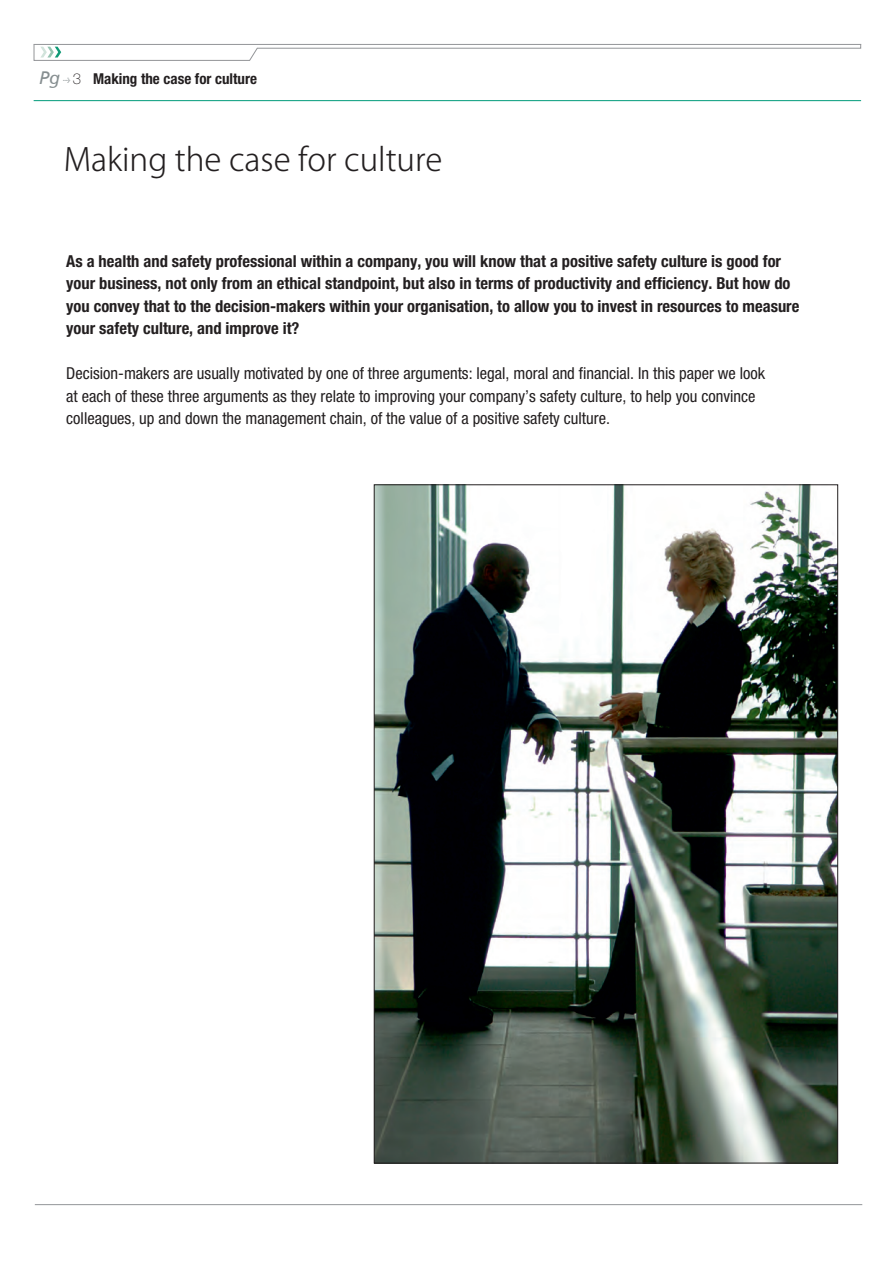
<style>
.page{position:relative;width:893px;height:1263px;background:#fff}
.page>*{position:absolute;margin:0;border:0;box-sizing:border-box;transform-origin:0 0}
.t1{font:300 31.5px "Koz Go Pro";color:#231f20}
.t2{font:italic 18px "Frutiger SAIN Itv 1";color:#868e90}
.t3{font:700 condensed 16.5px/22.5px "Helvetica Neue LT Std";color:#231f20}
.t4{font:condensed 16.5px/22.5px "Helvetica Neue LT Std";color:#231f20}
.t5{font:700 condensed 15px "Helvetica Neue LT Std";color:#231f20}
.t6{font:6px "Meta Bold Expert";color:#868e90}
.s1{font-weight:100;font-stretch:normal}
</style>
<div class="page">
<hr style="left:35px;top:1204px;width:827px;height:1px;background:#939598">
<hr style="left:34px;top:100px;width:827px;height:1px;background:#009b7a">
<svg style="left:33px;top:44px;width:828px;height:17px"></svg>
<img style="left:376px;top:486px;width:460px;height:675px">
<p class="t2" style="left:39px;top:68px;width:23px">Pg</p>
<p class="t6" style="left:63px;top:76px;width:9px">l</p>
<p class="t5" style="left:73px;top:70px;width:186px"><span class="s1">3</span> Making the case for culture</p>
<h1 class="t1" style="left:64px;top:138px;width:380px">Making the case for culture</h1>
<p class="t3" style="left:66px;top:250px;width:735px">As a health and safety professional within a company, you will know that a positive safety culture is good for your business, not only from an ethical standpoint, but also in terms of productivity and efficiency. But how do you convey that to the decision-makers within your organisation, to allow you to invest in resources to measure your safety culture, and improve it?</p>
<p class="t4" style="left:66px;top:362px;width:700px">Decision-makers are usually motivated by one of three arguments: legal, moral and financial. In this paper we look at each of these three arguments as they relate to improving your company’s safety culture, to help you convince colleagues, up and down the management chain, of the value of a positive safety culture.</p>
</div>
